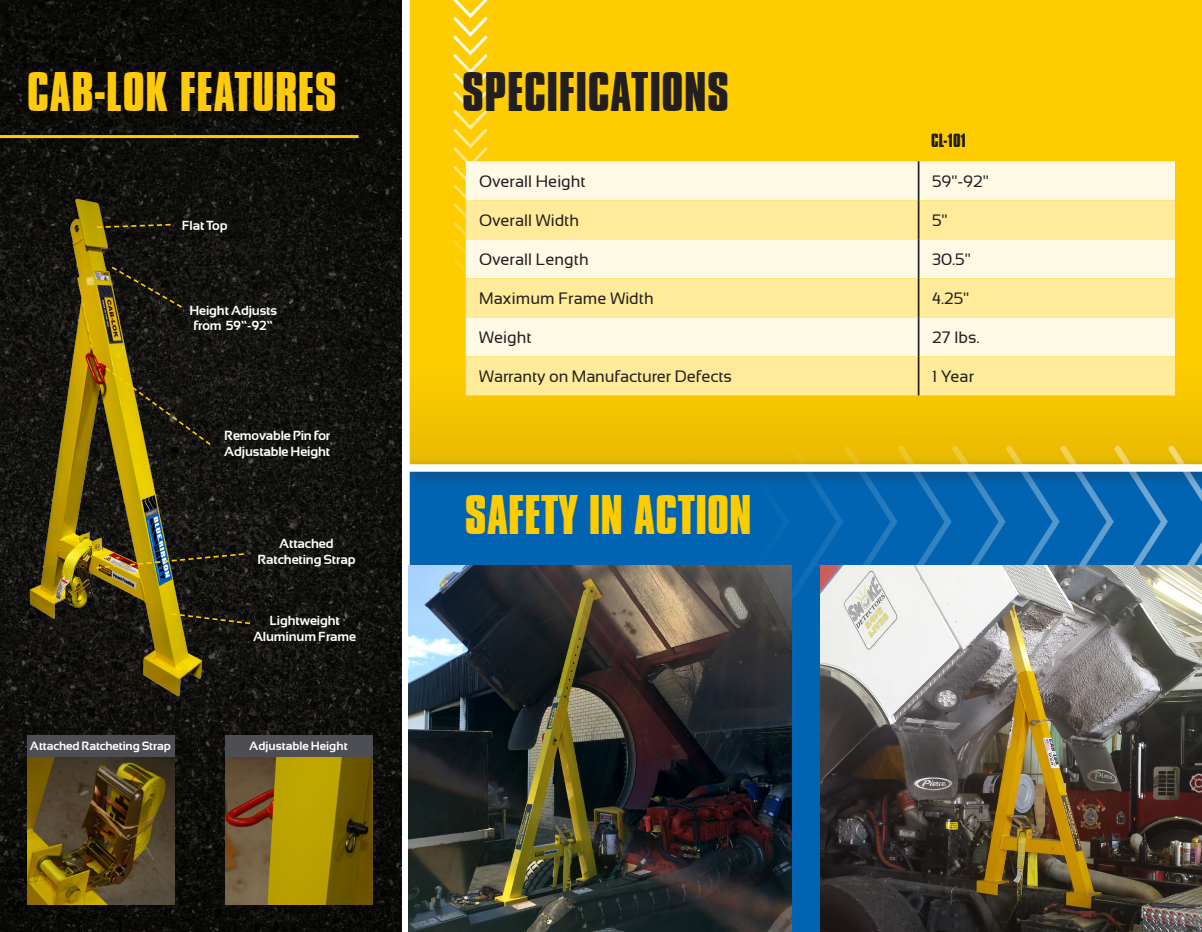
<style>
.page{position:relative;width:1202px;height:932px;background:#fff}
.page>*{position:absolute;margin:0;border:0;box-sizing:border-box;transform-origin:0 0}
.t1{font:700 48px "Compacta BT";letter-spacing:.01em;color:#feca0a}
.t2{font:700 48px "Compacta BT";color:#fc0}
.t3{font:700 48px "Compacta BT";letter-spacing:.01em;color:#231f20}
.t4{font:16.5px "Sansation";color:#231f20}
.t5{font:700 16.5px "Compacta BT";color:#231f20}
.t6{font:700 13.2px/15.8px "Sansation";letter-spacing:-.01em;color:#fff;text-align:center}
.t7{font:700 12px "Sansation";letter-spacing:-.01em;color:#fff}
</style>
<div class="page">
<img style="left:0;top:0;width:401px;height:932px">
<svg style="left:410px;top:0;width:792px;height:457px"></svg>
<div style="left:408px;top:468px;width:794px;height:464px;background:#0164b2"></div>
<svg style="left:681px;top:446px;width:521px;height:151px"></svg>
<svg style="left:452px;top:0;width:37px;height:299px"></svg>
<div style="left:401px;top:457px;width:801px;height:31px;background:#231f20;opacity:.35"></div>
<div style="left:408px;top:464px;width:794px;height:8px;background:#fff"></div>
<div style="left:402px;top:0;width:8px;height:932px;background:#fff"></div>
<img style="left:408px;top:565px;width:383px;height:367px">
<img style="left:820px;top:565px;width:382px;height:367px">
<div style="left:466px;top:161px;width:709px;height:39px;background:#fffae6"></div>
<svg style="left:466px;top:200px;width:709px;height:195px;fill:#ffeb99"></svg>
<hr style="left:918px;top:161px;width:1px;height:39px;background:#231f20">
<hr style="left:918px;top:200px;width:1px;height:39px;background:#231f20">
<hr style="left:918px;top:239px;width:1px;height:39px;background:#231f20">
<hr style="left:918px;top:278px;width:1px;height:39px;background:#231f20">
<hr style="left:918px;top:317px;width:1px;height:39px;background:#231f20">
<hr style="left:918px;top:356px;width:1px;height:39px;background:#231f20">
<img style="left:0;top:191px;width:294px;height:508px">
<div style="left:27px;top:735px;width:148px;height:32px;background:#4d4e53"></div>
<div style="left:225px;top:735px;width:148px;height:32px;background:#4d4e53"></div>
<img style="left:225px;top:757px;width:148px;height:148px">
<img style="left:27px;top:757px;width:148px;height:148px">
<svg style="left:110px;top:265px;width:74px;height:44px"></svg>
<svg style="left:103px;top:365px;width:109px;height:82px"></svg>
<img style="left:95px;top:552px;width:150px;height:17px">
<svg style="left:170px;top:612px;width:82px;height:13px"></svg>
<svg style="left:95px;top:223px;width:77px;height:6px"></svg>
<hr style="left:0;top:135px;width:359px;height:3px;background:#fc0">
<p class="t1" style="left:27px;top:63px;width:311px">CAB-LOK FEATURES</p>
<p class="t6" style="left:182px;top:217px;width:47px">Flat Top</p>
<p class="t6" style="left:189px;top:302px;width:89px">Height Adjusts from 59”-92”</p>
<p class="t6" style="left:224px;top:428px;width:107px;text-align:left">Removable Pin for<br>Adjustable Height</p>
<p class="t6" style="left:257px;top:535px;width:100px">Attached<br>Ratcheting Strap</p>
<p class="t7" style="left:30px;top:738px;width:142px">Attached Ratcheting Strap</p>
<p class="t6" style="left:269px;top:612px;width:72px">Lightweight</p>
<p class="t6" style="left:253px;top:628px;width:105px">Aluminum Frame</p>
<p class="t7" style="left:249px;top:738px;width:100px">Adjustable Height</p>
<p class="t3" style="left:462px;top:63px;width:268px">SPECIFICATIONS</p>
<p class="t5" style="left:931px;top:130px;width:37px">CL-101</p>
<p class="t4" style="left:479px;top:172px;width:108px">Overall Height</p>
<p class="t4" style="left:932px;top:172px;width:58px">59"-92"</p>
<p class="t4" style="left:479px;top:211px;width:101px">Overall Width</p>
<p class="t4" style="left:932px;top:211px;width:17px">5"</p>
<p class="t4" style="left:479px;top:250px;width:111px">Overall Length</p>
<p class="t4" style="left:932px;top:250px;width:40px">30.5"</p>
<p class="t4" style="left:479px;top:289px;width:176px">Maximum Frame Width</p>
<p class="t4" style="left:932px;top:289px;width:39px">4.25"</p>
<p class="t4" style="left:479px;top:328px;width:54px">Weight</p>
<p class="t4" style="left:932px;top:328px;width:49px">27 lbs.</p>
<p class="t4" style="left:479px;top:367px;width:254px">Warranty on Manufacturer Defects</p>
<p class="t4" style="left:932px;top:367px;width:43px">1 Year</p>
<p class="t2" style="left:465px;top:485px;width:288px">SAFETY IN ACTION</p>
</div>
